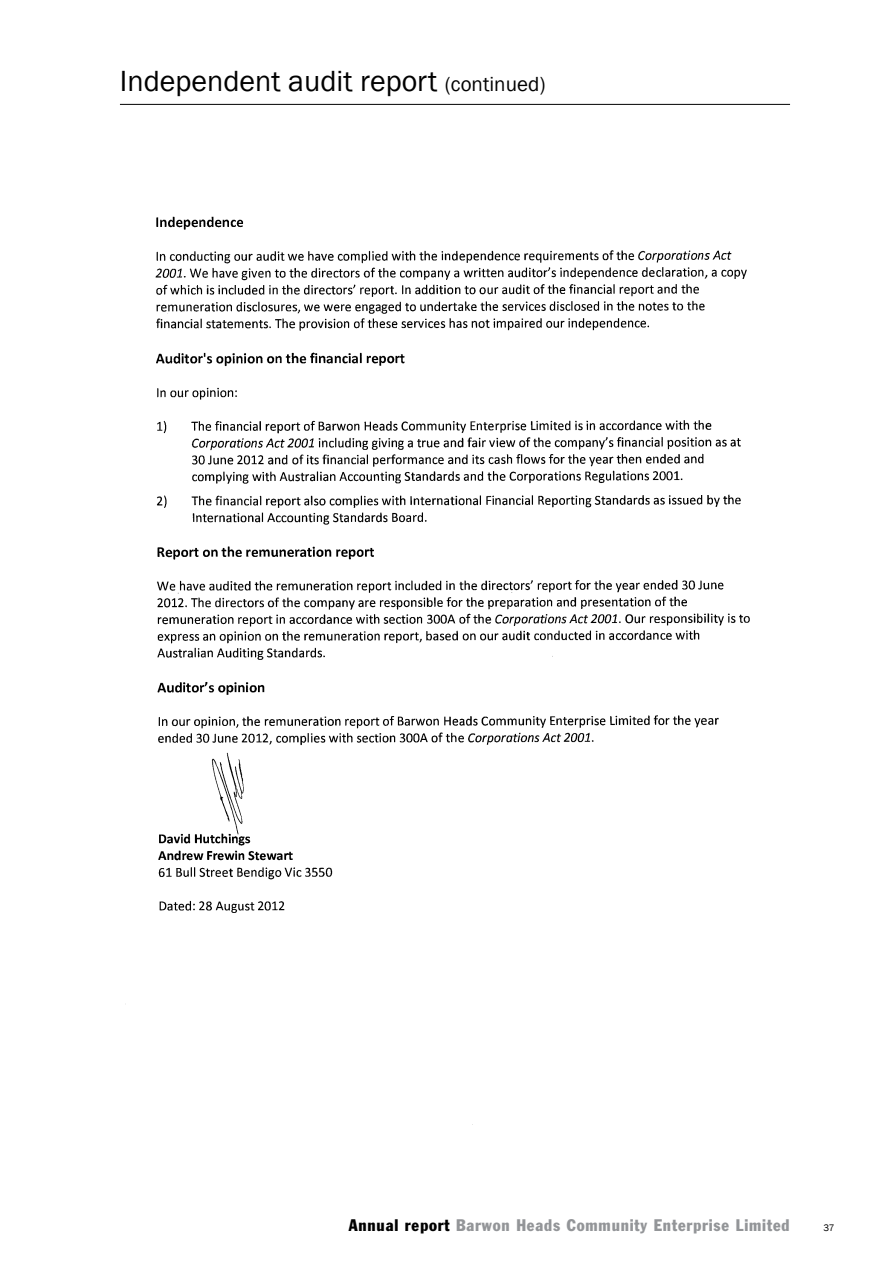
<style>
.page{position:relative;width:893px;height:1263px;background:#fff}
.page>*{position:absolute;margin:0;border:0;box-sizing:border-box;transform-origin:0 0}
.t1{font:30px "Franklin Gothic";color:#000}
.t2{font:condensed 16.5px "Franklin Gothic";letter-spacing:.05em;color:#939598}
.t3{font:9.75px "Franklin Gothic";color:#000}
.s1{font-size:21px}
.s2{color:#000}
</style>
<div class="page">
<hr style="left:120px;top:104px;width:670px;height:1px;background:#000">
<img style="left:125px;top:216px;width:625px;height:909px">
<h1 class="t1" style="left:120px;top:63px;width:427px">Independent audit report <span class="s1">(continued)</span></h1>
<p class="t2" style="left:349px;top:1214px;width:442px"><span class="s2">Annual report</span> Barwon Heads Community Enterprise Limited</p>
<p class="t3" style="left:823px;top:1222px;width:12px">37</p>
</div>
